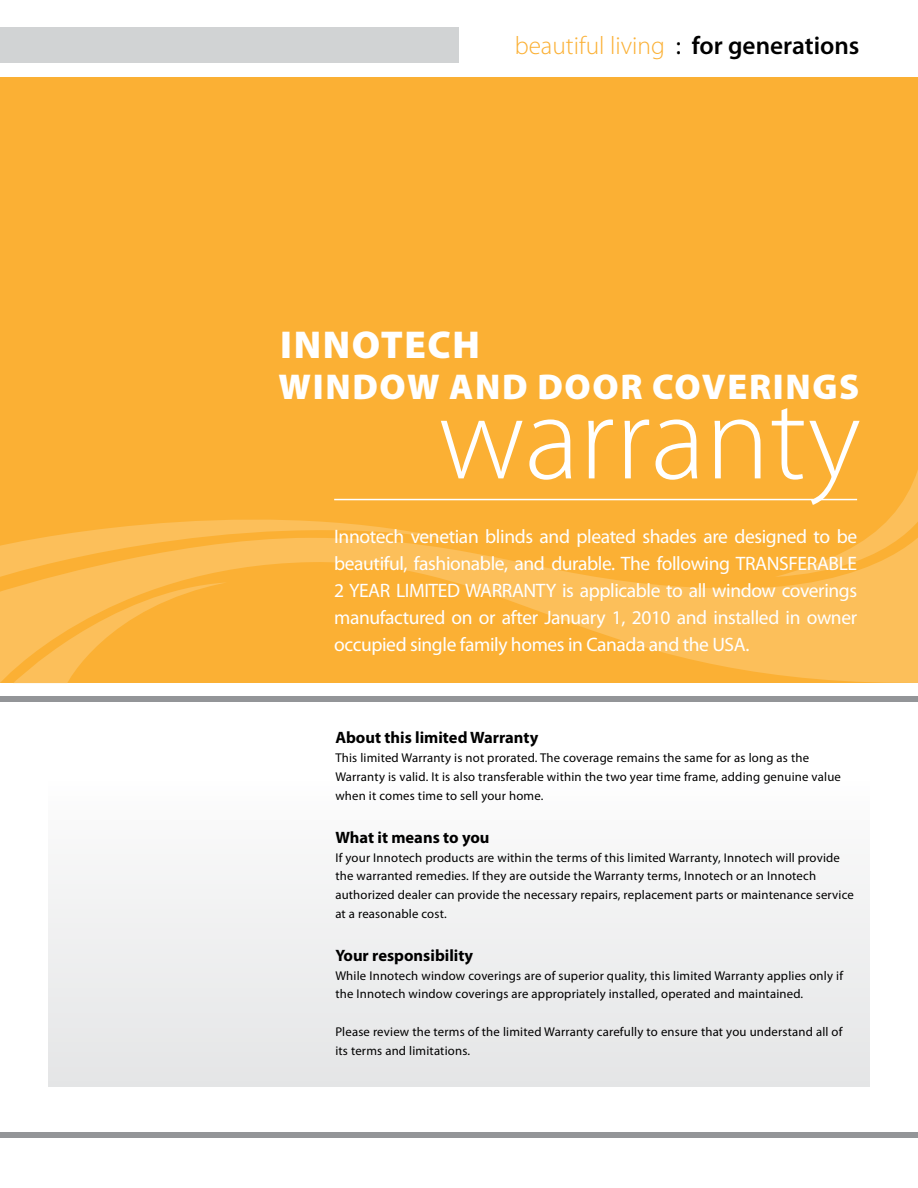
<style>
.page{position:relative;width:918px;height:1188px;background:#fff}
.page>*{position:absolute;margin:0;border:0;box-sizing:border-box;transform-origin:0 0}
.t1{font:300 120px "Myriad Pro";color:#fff}
.t2{font:900 39px "Myriad Pro";letter-spacing:.04em;color:#fff}
.t3{font:900 36px "Myriad Pro";letter-spacing:.045em;color:#fff}
.t4{font:300 25.35px "Myriad Pro";color:#fbb034}
.t5{font:19.5px/27.2px "Myriad Pro";letter-spacing:-.02em;color:#fff;text-align:justify}
.t6{font:700 16.5px "Myriad Pro";color:#000}
.t7{font:12.75px/18.8px "Myriad Pro";letter-spacing:.015em;color:#000}
.s1{font-weight:400;color:#000}
.s2{font-weight:600;color:#000}
</style>
<div class="page">
<div style="left:0;top:77px;width:918px;height:606px;background:#fbb034"></div>
<svg style="left:14px;top:549px;width:904px;height:135px;fill:#fcbf5a"></svg>
<hr style="left:334px;top:499px;width:523px;height:1px;background:#fff">
<svg style="left:0;top:498px;width:453px;height:185px"></svg>
<svg style="left:775px;top:470px;width:143px;height:107px"></svg>
<div style="left:0;top:696px;width:918px;height:6px;background:#939598"></div>
<div style="left:0;top:28px;width:459px;height:35px;background:#d1d3d4"></div>
<div style="left:0;top:1132px;width:918px;height:6px;background:#939598"></div>
<div style="left:48px;top:777px;width:821px;height:310px;background:#f0f0f1"></div>
<h3 class="t4" style="left:515px;top:31px;width:346px">beautiful living <span class="s1">:</span> <span class="s2">for generations</span></h3>
<h2 class="t2" style="left:280px;top:323px;width:201px">INNOTECH</h2>
<h3 class="t3" style="left:279px;top:367px;width:582px">WINDOW AND DOOR COVERINGS</h3>
<h1 class="t1" style="left:438px;top:372px;width:424px">warranty</h1>
<p class="t5" style="left:334px;top:523px;width:525px">Innotech venetian blinds and pleated shades are designed to be beautiful, fashionable, and durable. The following TRANSFERABLE 2 YEAR LIMITED WARRANTY is applicable to all window coverings manufactured on or after January 1, 2010 and installed in owner occupied single family homes in Canada and the USA.</p>
<p class="t6" style="left:335px;top:729px;width:204px">About this limited Warranty</p>
<p class="t7" style="left:335px;top:749px;width:507px">This limited Warranty is not prorated. The coverage remains the same for as long as the<br>Warranty is valid. It is also transferable within the two year time frame, adding genuine value when it comes time to sell your home.</p>
<p class="t6" style="left:335px;top:828px;width:156px">What it means to you</p>
<p class="t7" style="left:335px;top:848px;width:520px">If your Innotech products are within the terms of this limited Warranty, Innotech will provide the warranted remedies. If they are outside the Warranty terms, Innotech or an Innotech authorized dealer can provide the necessary repairs, replacement parts or maintenance service at a reasonable cost.</p>
<p class="t6" style="left:335px;top:946px;width:139px">Your responsibility</p>
<p class="t7" style="left:335px;top:966px;width:509px">While Innotech window coverings are of superior quality, this limited Warranty applies only if the Innotech window coverings are appropriately installed, operated and maintained.</p>
<p class="t7" style="left:335px;top:1022px;width:509px">Please review the terms of the limited Warranty carefully to ensure that you understand all of its terms and limitations.</p>
</div>
